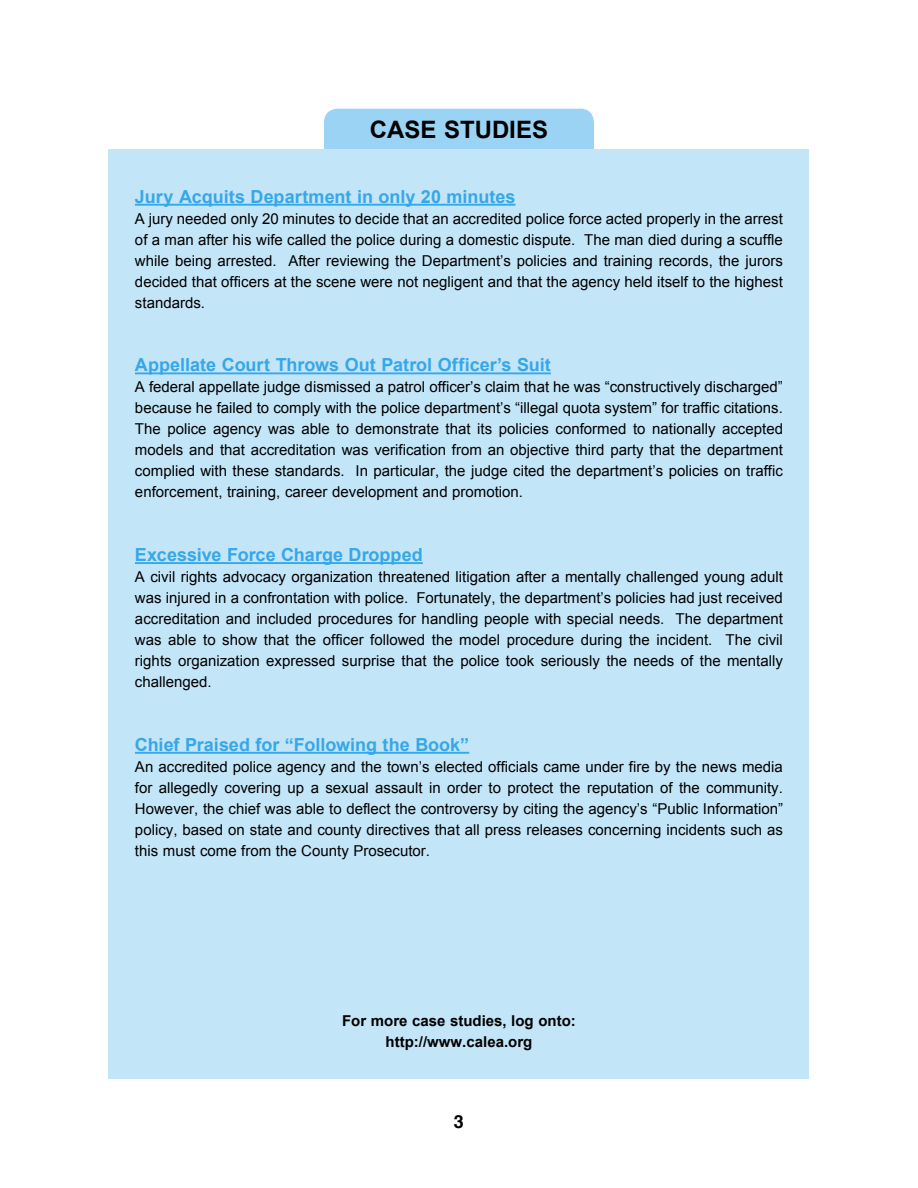
<style>
.page{position:relative;width:918px;height:1188px;background:#fff}
.page>*{position:absolute;margin:0;border:0;box-sizing:border-box;transform-origin:0 0}
.t1{font:700 24px "Arial";color:#000}
.t2{font:700 18px "Arial";color:#36a7e9}
.t3{font:700 18px "Helvetica";color:#000}
.t4{font:15px/21px "Arial";color:#000;text-align:justify}
.t5{font:700 15px/21px "Arial";color:#000;text-align:center}
</style>
<div class="page">
<div style="left:324px;top:109px;width:270px;height:40px;background:#9bd3f4"></div>
<div style="left:109px;top:149px;width:700px;height:929px;background:#c3e5f8"></div>
<hr style="left:135px;top:204px;width:380px;height:2px;background:#36a7e9">
<hr style="left:135px;top:372px;width:416px;height:2px;background:#36a7e9">
<hr style="left:135px;top:562px;width:288px;height:2px;background:#36a7e9">
<hr style="left:135px;top:752px;width:334px;height:2px;background:#36a7e9">
<h1 class="t1" style="left:370px;top:116px;width:180px">CASE STUDIES</h1>
<p class="t2" style="left:135px;top:186px;width:382px">Jury Acquits Department in only 20 minutes</p>
<p class="t4" style="left:135px;top:208px;width:649px">A jury needed only 20 minutes to decide that an accredited police force acted properly in the arrest of a man after his wife called the police during a domestic dispute. The man died during a scuffle while being arrested. After reviewing the Department’s policies and training records, the jurors decided that officers at the scene were not negligent and that the agency held itself to the highest standards.</p>
<p class="t2" style="left:135px;top:355px;width:417px">Appellate Court Throws Out Patrol Officer’s Suit</p>
<p class="t4" style="left:135px;top:377px;width:650px">A federal appellate judge dismissed a patrol officer’s claim that he was “constructively discharged” because he failed to comply with the police department’s “illegal quota system” for traffic citations.<br>The police agency was able to demonstrate that its policies conformed to nationally accepted models and that accreditation was verification from an objective third party that the department complied with these standards. In particular, the judge cited the department’s policies on traffic enforcement, training, career development and promotion.</p>
<p class="t2" style="left:135px;top:545px;width:289px">Excessive Force Charge Dropped</p>
<p class="t4" style="left:135px;top:566px;width:649px">A civil rights advocacy organization threatened litigation after a mentally challenged young adult was injured in a confrontation with police. Fortunately, the department’s policies had just received accreditation and included procedures for handling people with special needs. The department was able to show that the officer followed the model procedure during the incident. The civil rights organization expressed surprise that the police took seriously the needs of the mentally challenged.</p>
<p class="t2" style="left:135px;top:734px;width:336px">Chief Praised for “Following the Book”</p>
<p class="t4" style="left:135px;top:756px;width:650px">An accredited police agency and the town’s elected officials came under fire by the news media for allegedly covering up a sexual assault in order to protect the reputation of the community.<br>However, the chief was able to deflect the controversy by citing the agency’s “Public Information” policy, based on state and county directives that all press releases concerning incidents such as this must come from the County Prosecutor.</p>
<p class="t5" style="left:342px;top:1010px;width:235px">For more case studies, log onto: http://www.calea.org</p>
<p class="t3" style="left:454px;top:1110px;width:12px">3</p>
</div>
